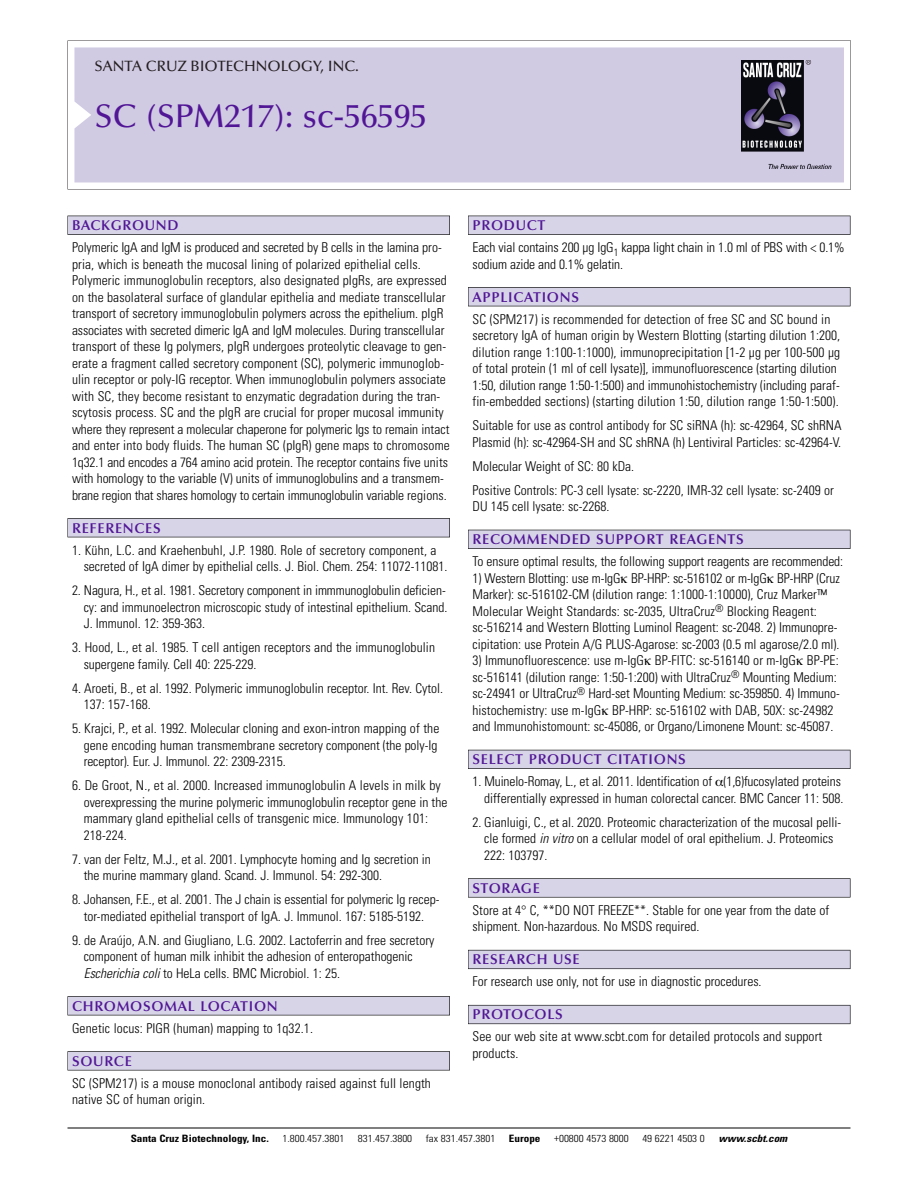
<style>
.page{position:relative;width:918px;height:1188px;background:#fff}
.page>*{position:absolute;margin:0;border:0;box-sizing:border-box;transform-origin:0 0}
.t1{font:500 33px "Optima";color:#511695}
.t2{font:500 15px "Optima";color:#231f20}
.t3{font:600 14.25px "Optima";letter-spacing:.05em;color:#511695}
.t4{font:300 condensed 13.5px/16.5px "Univers";color:#000}
.t5{font:300 condensed 10.2px "Univers";color:#000;scale:1.1 1}
.t6{font:700 condensed 10.2px "Univers";color:#000;scale:1.1 1}
.t7{font:italic 700 condensed 10.2px "Univers";color:#000;scale:1.1 1}
.s1{font-style:italic}
</style>
<div class="page">
<svg style="left:74px;top:41px;width:777px;height:148px"></svg>
<div style="left:74px;top:47px;width:770px;height:135px;background:#d1cae3"></div>
<img style="left:741px;top:60px;width:90px;height:108px">
<div style="left:68px;top:216px;width:382px;height:19px;background:#535256"></div>
<div style="left:68px;top:216px;width:381px;height:18px;background:#d7d4e8"></div>
<div style="left:68px;top:518px;width:382px;height:19px;background:#515155"></div>
<div style="left:68px;top:519px;width:381px;height:18px;background:#d7d4e8"></div>
<div style="left:68px;top:996px;width:382px;height:19px;background:#545357"></div>
<div style="left:68px;top:997px;width:381px;height:18px;background:#d7d4e8"></div>
<div style="left:68px;top:1051px;width:382px;height:19px;background:#575659"></div>
<div style="left:68px;top:1052px;width:381px;height:18px;background:#d7d4e8"></div>
<div style="left:468px;top:216px;width:382px;height:19px;background:#535256"></div>
<div style="left:468px;top:216px;width:382px;height:18px;background:#d7d4e8"></div>
<div style="left:468px;top:287px;width:382px;height:19px;background:#515155"></div>
<div style="left:468px;top:288px;width:382px;height:18px;background:#d7d4e8"></div>
<div style="left:468px;top:530px;width:382px;height:19px;background:#515057"></div>
<div style="left:468px;top:530px;width:382px;height:18px;background:#d7d4e8"></div>
<div style="left:468px;top:750px;width:382px;height:19px;background:#535259"></div>
<div style="left:468px;top:750px;width:382px;height:18px;background:#d7d4e8"></div>
<svg style="left:468px;top:878px;width:382px;height:20px"></svg>
<div style="left:468px;top:879px;width:382px;height:18px;background:#d7d4e8"></div>
<div style="left:468px;top:950px;width:382px;height:19px;background:#64626c"></div>
<div style="left:468px;top:950px;width:382px;height:18px;background:#d7d4e8"></div>
<div style="left:468px;top:1005px;width:382px;height:19px;background:#686770"></div>
<div style="left:468px;top:1006px;width:382px;height:18px;background:#d7d4e8"></div>
<hr style="left:68px;top:1128px;width:782px;height:1px;background:#000">
<p class="t2" style="left:94px;top:60px;width:266px">SANTA CRUZ BIOTECHNOLOGY, INC.</p>
<p class="t1" style="left:94px;top:102px;width:334px">SC (SPM217): sc-56595</p>
<p class="t3" style="left:72px;top:219px;width:108px">BACKGROUND</p>
<p class="t4" style="left:72px;top:240px;width:379px">Polymeric IgA and IgM is produced and secreted by B cells in the lamina pro&shy;pria, which is beneath the mucosal lining of polarized epithelial cells.<br>Polymeric immunoglobulin receptors, also designated pIgRs, are expressed on the basolateral surface of glandular epithelia and mediate transcellular transport of secretory immunoglobulin polymers across the epithelium. pIgR associates with secreted dimeric IgA and IgM molecules. During transcellular transport of these Ig polymers, pIgR undergoes proteolytic cleavage to gen&shy;erate a fragment called secretory component (SC), polymeric immunoglob&shy;ulin receptor or poly-IG receptor. When immunoglobulin polymers associate with SC, they become resistant to enzymatic degradation during the tran&shy;scytosis process. SC and the pIgR are crucial for proper mucosal immunity where they represent a molecular chaperone for polymeric Igs to remain intact and enter into body fluids. The human SC (pIgR) gene maps to chromosome 1q32.1 and encodes a 764 amino acid protein. The receptor contains five units with homology to the variable (V) units of immunoglobulins and a transmem&shy;brane region that shares homology to certain immunoglobulin variable regions.</p>
<p class="t3" style="left:72px;top:522px;width:90px">REFERENCES</p>
<p class="t4" style="left:84px;top:543px;width:365px;text-indent:-12px">1. Kühn, L.C. and Kraehenbuhl, J.P. 1980. Role of secretory component, a secreted of IgA dimer by epithelial cells. J. Biol. Chem. 254: 11072-11081.</p>
<p class="t4" style="left:84px;top:583px;width:365px;text-align:justify;text-indent:-12px">2. Nagura, H., et al. 1981. Secretory component in immmunoglobulin deficien&shy;cy: and immunoelectron microscopic study of intestinal epithelium. Scand.<br>J. Immunol. 12: 359-363.</p>
<p class="t4" style="left:84px;top:640px;width:353px;text-indent:-12px">3. Hood, L., et al. 1985. T cell antigen receptors and the immunoglobulin supergene family. Cell 40: 225-229.</p>
<p class="t4" style="left:84px;top:681px;width:361px;text-indent:-12px">4. Aroeti, B., et al. 1992. Polymeric immunoglobulin receptor. Int. Rev. Cytol.<br>137: 157-168.</p>
<p class="t4" style="left:84px;top:721px;width:357px;text-indent:-12px">5. Krajci, P., et al. 1992. Molecular cloning and exon-intron mapping of the gene encoding human transmembrane secretory component (the poly-Ig receptor). Eur. J. Immunol. 22: 2309-2315.</p>
<p class="t4" style="left:84px;top:778px;width:365px;text-indent:-12px">6. De Groot, N., et al. 2000. Increased immunoglobulin A levels in milk by overexpressing the murine polymeric immunoglobulin receptor gene in the mammary gland epithelial cells of transgenic mice. Immunology 101:<br>218-224.</p>
<p class="t4" style="left:84px;top:852px;width:349px;text-indent:-12px">7. van der Feltz, M.J., et al. 2001. Lymphocyte homing and Ig secretion in the murine mammary gland. Scand. J. Immunol. 54: 292-300.</p>
<p class="t4" style="left:72px;top:892px;width:369px;text-align:center">8. Johansen, F.E., et al. 2001. The J chain is essential for polymeric Ig recep&shy;tor-mediated epithelial transport of IgA. J. Immunol. 167: 5185-5192.</p>
<p class="t4" style="left:84px;top:933px;width:352px;text-indent:-12px">9. de Araújo, A.N. and Giugliano, L.G. 2002. Lactoferrin and free secretory component of human milk inhibit the adhesion of enteropathogenic<br><span class="s1">Escherichia coli</span>to HeLa cells. BMC Microbiol. 1: 25.</p>
<p class="t3" style="left:72px;top:1000px;width:207px">CHROMOSOMAL LOCATION</p>
<p class="t4" style="left:72px;top:1021px;width:243px">Genetic locus: PIGR (human) mapping to 1q32.1.</p>
<p class="t3" style="left:72px;top:1055px;width:61px">SOURCE</p>
<p class="t4" style="left:72px;top:1076px;width:360px">SC (SPM217) is a mouse monoclonal antibody raised against full length native SC of human origin.</p>
<p class="t3" style="left:473px;top:219px;width:74px">PRODUCT</p>
<p class="t4" style="left:473px;top:240px;width:374px">Each vial contains 200 µg IgG<sub>1</sub> kappa light chain in 1.0 ml of PBS with &lt; 0.1% sodium azide and 0.1% gelatin.</p>
<p class="t3" style="left:473px;top:291px;width:108px">APPLICATIONS</p>
<p class="t4" style="left:473px;top:312px;width:369px">SC (SPM217) is recommended for detection of free SC and SC bound in secretory IgA of human origin by Western Blotting (starting dilution 1:200, dilution range 1:100-1:1000), immunoprecipitation [1-2 µg per 100-500 µg of total protein (1 ml of cell lysate)], immunofluorescence (starting dilution 1:50, dilution range 1:50-1:500) and immunohistochemistry (including paraf&shy;fin-embedded sections) (starting dilution 1:50, dilution range 1:50-1:500).</p>
<p class="t4" style="left:473px;top:418px;width:371px">Suitable for use as control antibody for SC siRNA (h): sc-42964, SC shRNA<br>Plasmid (h): sc-42964-SH and SC shRNA (h) Lentiviral Particles: sc-42964-V.</p>
<p class="t4" style="left:473px;top:459px;width:163px">Molecular Weight of SC: 80 kDa.</p>
<p class="t4" style="left:473px;top:483px;width:363px">Positive Controls: PC-3 cell lysate: sc-2220, IMR-32 cell lysate: sc-2409 or<br>DU 145 cell lysate: sc-2268.</p>
<p class="t3" style="left:473px;top:533px;width:273px">RECOMMENDED SUPPORT REAGENTS</p>
<p class="t4" style="left:473px;top:555px;width:372px">To ensure optimal results, the following support reagents are recommended:</p>
<p class="t4" style="left:473px;top:571px;width:369px">1) Western Blotting: use m-IgG BP-HRP: sc-516102 or m-IgG BP-HRP (Cruz Marker): sc-516102-CM (dilution range: 1:1000-1:10000), Cruz Marker™ Molecular Weight Standards: sc-2035, UltraCruz<sup>®</sup> Blocking Reagent: sc-516214 and Western Blotting Luminol Reagent: sc-2048. 2) Immunopre&shy;cipitation: use Protein A/G PLUS-Agarose: sc-2003 (0.5 ml agarose/2.0 ml).</p>
<p class="t4" style="left:473px;top:654px;width:369px">3) Immunofluorescence: use m-IgG BP-FITC: sc-516140 or m-IgG BP-PE: sc-516141 (dilution range: 1:50-1:200) with UltraCruz<sup>®</sup> Mounting Medium: sc-24941 or UltraCruz<sup>®</sup> Hard-set Mounting Medium: sc-359850. 4) Immuno&shy;histochemistry: use m-IgG BP-HRP: sc-516102 with DAB, 50X: sc-24982 and Immunohistomount: sc-45086, or Organo/Limonene Mount: sc-45087.</p>
<p class="t3" style="left:473px;top:753px;width:215px">SELECT PRODUCT CITATIONS</p>
<p class="t4" style="left:473px;top:775px;width:372px;text-align:right">1. Muinelo-Romay, L., et al. 2011. Identification of (1,6)fucosylated proteins differentially expressed in human colorectal cancer. BMC Cancer 11: 508.</p>
<p class="t4" style="left:484px;top:815px;width:359px;text-indent:-12px">2. Gianluigi, C., et al. 2020. Proteomic characterization of the mucosal pelli&shy;cle formed <span class="s1">in vitro</span> on a cellular model of oral epithelium. J. Proteomics<br>222: 103797.</p>
<p class="t3" style="left:473px;top:882px;width:69px">STORAGE</p>
<p class="t4" style="left:473px;top:903px;width:358px">Store at 4° C, **DO NOT FREEZE**. Stable for one year from the date of shipment. Non-hazardous. No MSDS required.</p>
<p class="t3" style="left:473px;top:954px;width:109px">RESEARCH USE</p>
<p class="t4" style="left:473px;top:975px;width:291px">For research use only, not for use in diagnostic procedures.</p>
<p class="t3" style="left:473px;top:1009px;width:92px">PROTOCOLS</p>
<p class="t4" style="left:473px;top:1030px;width:351px">See our web site at www.scbt.com for detailed protocols and support products.</p>
<p class="t6" style="left:131px;top:1135px;width:127px">Santa Cruz Biotechnology, Inc.</p>
<p class="t5" style="left:282px;top:1135px;width:58px">1.800.457.3801</p>
<p class="t5" style="left:358px;top:1135px;width:51px">831.457.3800</p>
<p class="t5" style="left:426px;top:1135px;width:65px">fax 831.457.3801</p>
<p class="t6" style="left:509px;top:1135px;width:30px">Europe</p>
<p class="t5" style="left:554px;top:1135px;width:69px">+00800 4573 8000</p>
<p class="t5" style="left:642px;top:1135px;width:58px">49 6221 4503 0</p>
<p class="t7" style="left:719px;top:1135px;width:66px">www.scbt.com</p>
</div>
